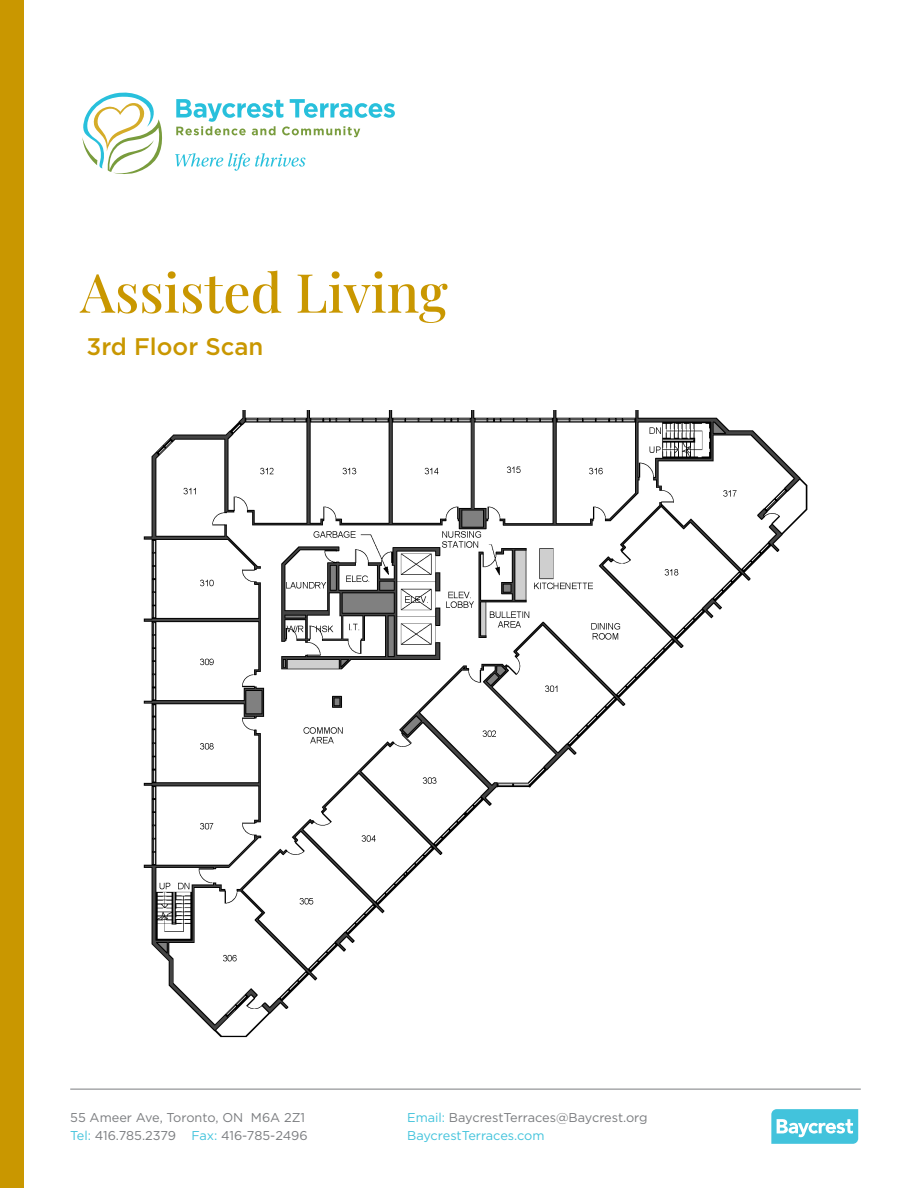
<style>
.page{position:relative;width:918px;height:1188px;background:#fff}
.page>*{position:absolute;margin:0;border:0;box-sizing:border-box;transform-origin:0 0}
.t1{font:500 54px "Playfair Display";color:#c99700}
.t2{font:500 24px "Gotham";color:#c99700}
.t3{font:12.75px/18px "Gotham";color:#7a7c7f}
.s1{color:#42c3dc}
</style>
<div class="page">
<div style="left:0;top:0;width:24px;height:1188px;background:#c99700"></div>
<hr style="left:70px;top:1089px;width:791px;height:1px;background:#7a7c7f">
<svg style="left:771px;top:1109px;width:87px;height:35px;background:#67cee2"></svg>
<svg style="left:175px;top:153px;width:131px;height:18px"></svg>
<svg style="left:176px;top:99px;width:219px;height:38px"></svg>
<svg style="left:82px;top:92px;width:80px;height:82px"></svg>
<img style="left:143px;top:411px;width:665px;height:627px">
<div style="left:569px;top:902px;width:295px;height:129px;background:#fff"></div>
<p class="t1" style="left:80px;top:250px;width:369px">Assisted Living</p>
<p class="t2" style="left:87px;top:330px;width:178px">3rd Floor Scan</p>
<p class="t3" style="left:70px;top:1108px;width:239px">55 Ameer Ave, Toronto, ON M6A 2Z1<br><span class="s1">Tel:</span> 416.785.2379 <span class="s1">Fax:</span> 416-785-2496</p>
<p class="t3" style="left:407px;top:1108px;width:242px"><span class="s1">Email:</span> BaycrestTerraces@Baycrest.org<br><span class="s1">BaycrestTerraces.com</span></p>
</div>
